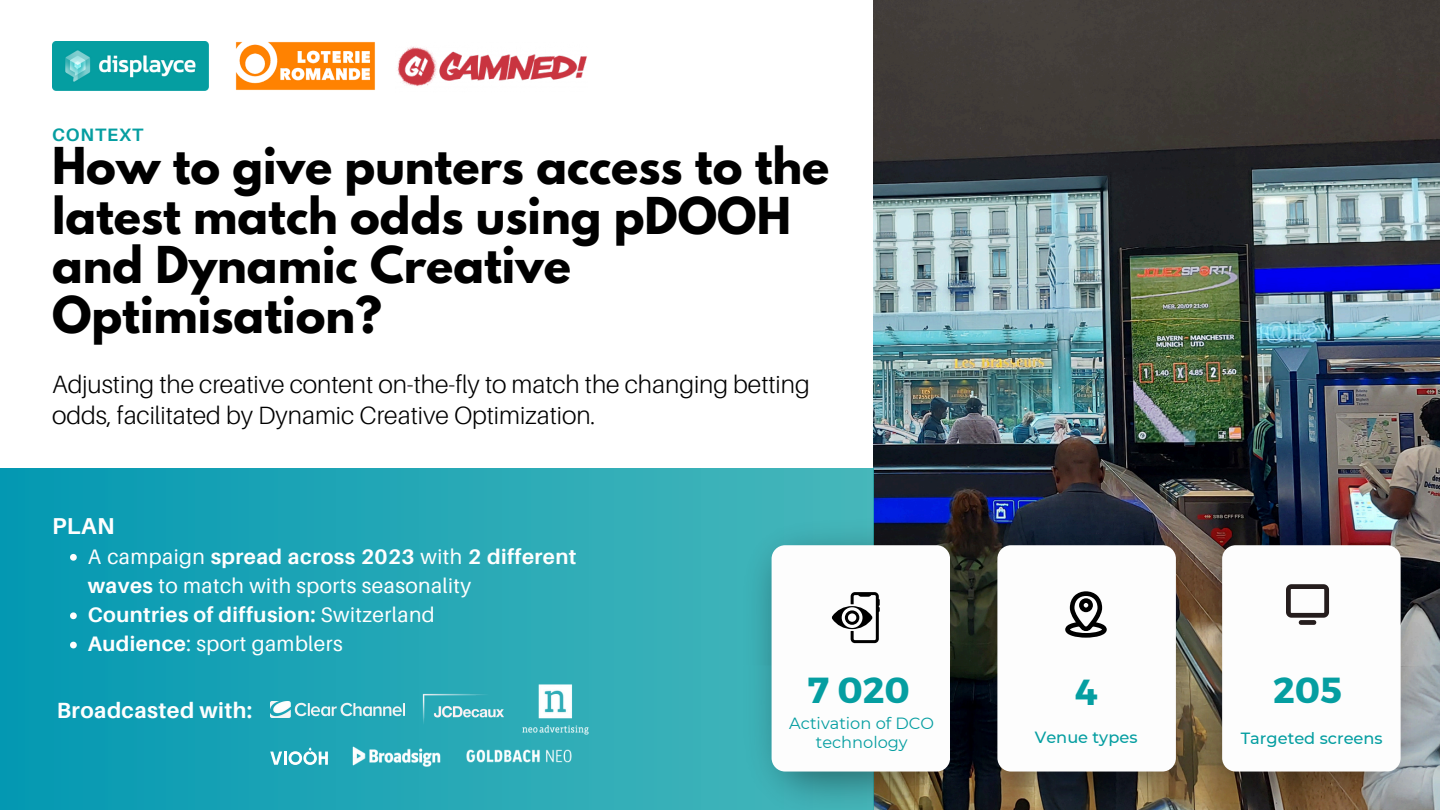
<style>
.page{position:relative;width:1440px;height:810px;background:#fff}
.page>*{position:absolute;margin:0;border:0;box-sizing:border-box;transform-origin:0 0}
.t1{font:700 45px/49.5px "League Spartan";color:#000}
.t2{font:700 36.2px "Montserrat";color:#059ea1}
.t3{font:300 25px/30.8px "Aileron";color:#000}
.t4{font:700 23px "Aileron";color:#fefefe}
.t5{font:700 22px "Aileron";letter-spacing:.02em;color:#fefefe}
.t6{font:21px/29.2px "Aileron";letter-spacing:.02em;color:#fefefe}
.t7{font:700 18px "Aileron";letter-spacing:.05em;color:#059ea1}
.t8{font:16.2px/19.5px "Montserrat";color:#059ea1;text-align:center}
.t9{font:500 16.2px "Montserrat";color:#059ea1}
.s1{font-weight:700}
</style>
<div class="page">
<img style="left:873px;top:0;width:567px;height:513px">
<div style="left:0;top:468px;width:873px;height:342px;background:linear-gradient(to right,#0499b2,#47b7ba)"></div>
<img style="left:729px;top:513px;width:226px;height:297px">
<div style="left:772px;top:545px;width:178px;height:227px;background:#fdfdfd;border-radius:14px"></div>
<svg style="left:832px;top:592px;width:48px;height:51px"></svg>
<img style="left:955px;top:513px;width:220px;height:297px">
<div style="left:997px;top:545px;width:179px;height:227px;background:#fdfdfd;border-radius:14px"></div>
<svg style="left:1065px;top:591px;width:42px;height:47px"></svg>
<img style="left:1175px;top:513px;width:265px;height:297px">
<div style="left:1222px;top:545px;width:179px;height:227px;background:#fdfdfd;border-radius:14px"></div>
<svg style="left:1286px;top:584px;width:43px;height:41px"></svg>
<img style="left:52px;top:41px;width:157px;height:49px">
<img style="left:236px;top:41px;width:139px;height:49px">
<img style="left:270px;top:701px;width:134px;height:17px">
<svg style="left:270px;top:747px;width:58px;height:18px"></svg>
<img style="left:346px;top:741px;width:102px;height:31px">
<img style="left:465px;top:747px;width:108px;height:18px">
<svg style="left:70px;top:554px;width:7px;height:7px"></svg>
<svg style="left:70px;top:612px;width:7px;height:7px"></svg>
<svg style="left:70px;top:642px;width:7px;height:6px"></svg>
<img style="left:422px;top:693px;width:83px;height:33px">
<img style="left:523px;top:685px;width:66px;height:49px">
<img style="left:397px;top:46px;width:190px;height:41px">
<p class="t7" style="left:52px;top:124px;width:93px">CONTEXT</p>
<p class="t1" style="left:52px;top:147px;width:779px">How to give punters access to the latest match odds using pDOOH and Dynamic Creative<br>Optimisation?</p>
<p class="t3" style="left:52px;top:368px;width:759px">Adjusting the creative content on-the-fly to match the changing betting odds, facilitated by Dynamic Creative Optimization.</p>
<p class="t4" style="left:52px;top:511px;width:64px">PLAN</p>
<p class="t6" style="left:88px;top:541px;width:490px">A campaign <span class="s1">spread across 2023</span> with <span class="s1">2 different waves</span> to match with sports seasonality <span class="s1">Countries of diffusion:</span> Switzerland<br><span class="s1">Audience</span>: sport gamblers</p>
<h1 class="t5" style="left:57px;top:697px;width:197px">Broadcasted with:</h1>
<p class="t2" style="left:807px;top:666px;width:104px">7 020</p>
<p class="t8" style="left:789px;top:713px;width:146px">Activation of DCO technology</p>
<p class="t2" style="left:1273px;top:666px;width:70px">205</p>
<p class="t2" style="left:1075px;top:668px;width:24px">4</p>
<p class="t9" style="left:1035px;top:727px;width:104px">Venue types</p>
<p class="t9" style="left:1241px;top:728px;width:144px">Targeted screens</p>
</div>
